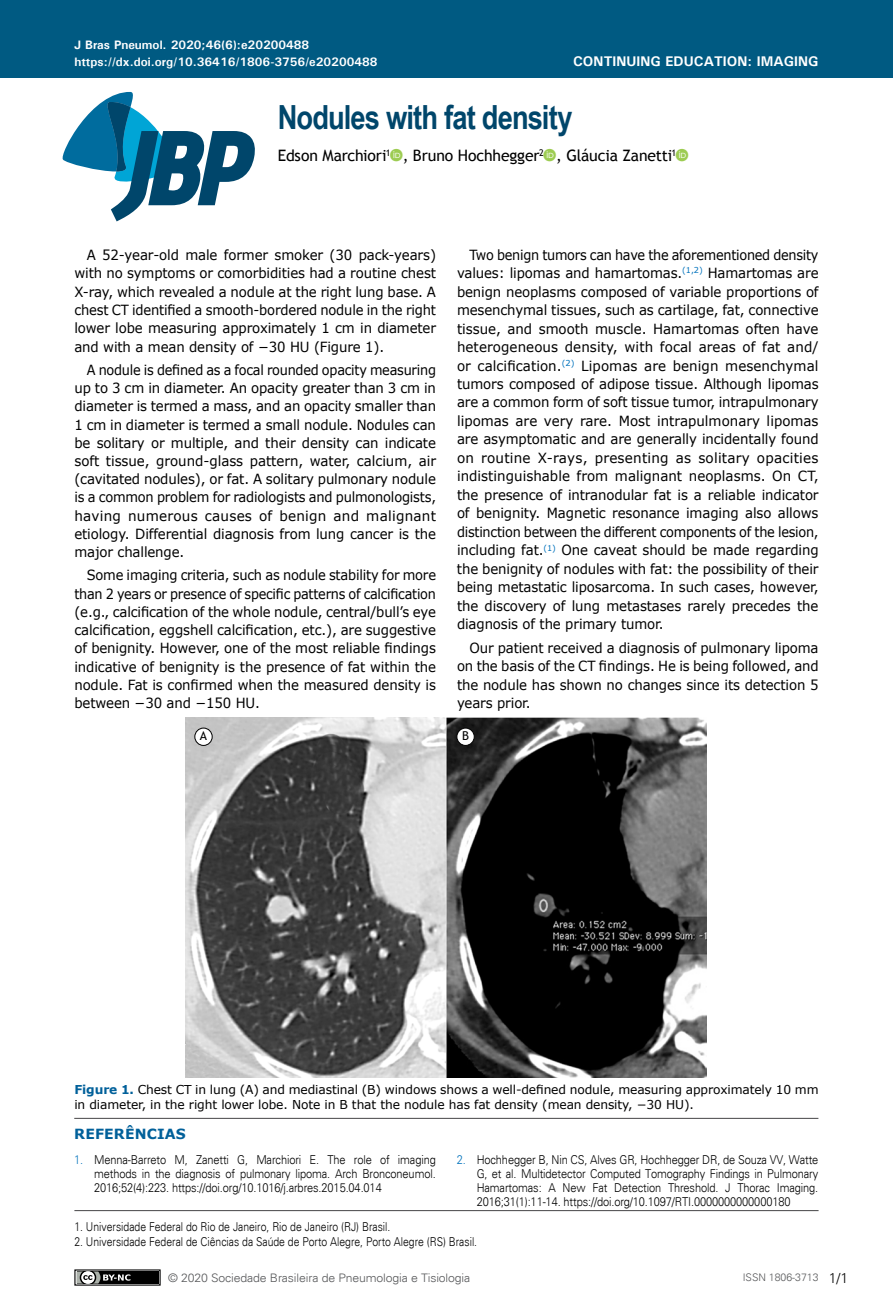
<style>
.page{position:relative;width:893px;height:1315px;background:#fff}
.page>*{position:absolute;margin:0;border:0;box-sizing:border-box;transform-origin:0 0}
.t1{font:700 33.25px "Arial Narrow";letter-spacing:-.025em;color:#00466b}
.t2{font:21px "ID font Regular";color:#9dcc52}
.t3{font:15.75px "Trebuchet MS";letter-spacing:-.01em;color:#000}
.t4{font:14px/18.6px "Verdana";letter-spacing:-.01em;color:#000;text-align:justify;scale:.92 1}
.t5{font:14px/18.4px "Verdana";letter-spacing:-.01em;color:#000;text-align:justify;scale:.95 1}
.t6{font:14px/18.2px "Verdana";letter-spacing:-.01em;color:#000;text-align:justify;scale:.93 1}
.t7{font:700 14px "Univers";color:#fff}
.t8{font:700 14px "Verdana";letter-spacing:.01em;color:#01609a}
.t9{font:300 14px "Univers";color:#000}
.t10{font:300 12.25px/14px "Univers";color:#000;text-align:justify;scale:.9 1}
.t11{font:12.25px/15.8px "Verdana";letter-spacing:-.01em;color:#000}
.t12{font:300 12.25px "Univers";color:#000;scale:.85 1}
.t13{font:700 12.25px "Univers";color:#fff}
.t14{font:12.25px "Trebuchet MS";color:#000}
.t15{font:300 11.72px "Univers";letter-spacing:-.01em;color:#58595b;scale:1.04 1}
.t16{font:300 10.5px "Univers";color:#58595b}
.s1{font-family:"ID font Regular";font-size:21px;color:#9dcc52}
.s2{font-weight:700;color:#01609a}
.s3{color:#0072bc}
</style>
<div class="page">
<div style="left:0;top:0;width:893px;height:78px;background:#005a82"></div>
<svg style="left:62px;top:91px;width:193px;height:130px"></svg>
<div style="left:75px;top:1270px;width:85px;height:15px;background:#000"></div>
<div style="left:74px;top:1269px;width:87px;height:16px;border:1px solid #000"></div>
<svg style="left:74px;top:1269px;width:56px;height:17px"></svg>
<hr style="left:74px;top:1210px;width:745px;height:1px;background:#464547">
<img style="left:186px;top:717px;width:521px;height:360px">
<div style="left:195px;top:728px;width:17px;height:17px;background:#fff;border-radius:50%"></div>
<div style="left:194px;top:727px;width:19px;height:19px;border:1px solid #000;border-radius:50%"></div>
<div style="left:457px;top:728px;width:17px;height:17px;background:#fff;border-radius:50%"></div>
<div style="left:456px;top:727px;width:19px;height:19px;border:1px solid #000;border-radius:50%"></div>
<hr style="left:74px;top:1118px;width:744px;height:1px;background:#464547">
<p class="t13" style="left:74px;top:37px;width:236px">J Bras Pneumol. 2020;46(6):e20200488</p>
<p class="t13" style="left:74px;top:54px;width:305px">https://dx.doi.org/10.36416/1806-3756/e20200488</p>
<p class="t7" style="left:573px;top:52px;width:247px">CONTINUING EDUCATION: IMAGING</p>
<h1 class="t1" style="left:278px;top:92px;width:296px">Nodules with fat density</h1>
<p class="t3" style="left:278px;top:146px;width:400px">Edson Marchiori<sup>1</sup><span class="s1">a</span>, Bruno Hochhegger<sup>2</sup><span class="s1">a</span>, Gláucia Zanetti<sup>1</sup></p>
<h2 class="t2" style="left:676px;top:144px;width:14px">a</h2>
<p class="t5" style="left:74px;top:245px;width:382px;text-indent:12px">A 52-year-old male former smoker (30 pack-years) with no symptoms or comorbidities had a routine chest X-ray, which revealed a nodule at the right lung base. A chest CT identified a smooth-bordered nodule in the right lower lobe measuring approximately 1 cm in diameter and with a mean density of −30 HU (Figure 1).</p>
<p class="t4" style="left:74px;top:360px;width:395px;text-indent:12px">A nodule is defined as a focal rounded opacity measuring up to 3 cm in diameter. An opacity greater than 3 cm in diameter is termed a mass, and an opacity smaller than 1 cm in diameter is termed a small nodule. Nodules can be solitary or multiple, and their density can indicate soft tissue, ground-glass pattern, water, calcium, air (cavitated nodules), or fat. A solitary pulmonary nodule is a common problem for radiologists and pulmonologists, having numerous causes of benign and malignant etiology. Differential diagnosis from lung cancer is the major challenge.</p>
<p class="t6" style="left:74px;top:566px;width:390px;text-indent:12px">Some imaging criteria, such as nodule stability for more than 2 years or presence of specific patterns of calcification (e.g., calcification of the whole nodule, central/bull’s eye calcification, eggshell calcification, etc.), are suggestive of benignity. However, one of the most reliable findings indicative of benignity is the presence of fat within the nodule. Fat is confirmed when the measured density is between −30 and −150 HU.</p>
<p class="t4" style="left:457px;top:245px;width:395px;text-indent:12px">Two benign tumors can have the aforementioned density values: lipomas and hamartomas.<sup>(1,2)</sup> Hamartomas are benign neoplasms composed of variable proportions of mesenchymal tissues, such as cartilage, fat, connective tissue, and smooth muscle. Hamartomas often have heterogeneous density, with focal areas of fat and/ or calcification.<sup>(2)</sup> Lipomas are benign mesenchymal tumors composed of adipose tissue. Although lipomas are a common form of soft tissue tumor, intrapulmonary lipomas are very rare. Most intrapulmonary lipomas are asymptomatic and are generally incidentally found on routine X-rays, presenting as solitary opacities indistinguishable from malignant neoplasms. On CT, the presence of intranodular fat is a reliable indicator of benignity. Magnetic resonance imaging also allows distinction between the different components of the lesion, including fat.<sup>(1)</sup> One caveat should be made regarding the benignity of nodules with fat: the possibility of their being metastatic liposarcoma. In such cases, however, the discovery of lung metastases rarely precedes the diagnosis of the primary tumor.</p>
<p class="t5" style="left:457px;top:638px;width:382px;text-indent:12px">Our patient received a diagnosis of pulmonary lipoma on the basis of the CT findings. He is being followed, and the nodule has shown no changes since its detection 5 years prior.</p>
<p class="t14" style="left:200px;top:729px;width:9px">A</p>
<p class="t14" style="left:462px;top:729px;width:8px">B</p>
<p class="t11" style="left:74px;top:1081px;width:746px"><span class="s2">Figure 1.</span> Chest CT in lung (A) and mediastinal (B) windows shows a well-defined nodule, measuring approximately 10 mm in diameter, in the right lower lobe. Note in B that the nodule has fat density (mean density, −30 HU).</p>
<p class="t8" style="left:74px;top:1123px;width:113px">REFERÊNCIAS</p>
<p class="t10" style="left:94px;top:1152px;width:381px;text-indent:-20px"><span class="s3">1.</span> Menna-Barreto M, Zanetti G, Marchiori E. The role of imaging methods in the diagnosis of pulmonary lipoma. Arch Bronconeumol.<br>2016;52(4):223. https://doi.org/10.1016/j.arbres.2015.04.014</p>
<p class="t10" style="left:477px;top:1152px;width:381px;text-indent:-20px"><span class="s3">2.</span> Hochhegger B, Nin CS, Alves GR, Hochhegger DR, de Souza VV, Watte G, et al. Multidetector Computed Tomography Findings in Pulmonary Hamartomas: A New Fat Detection Threshold. J Thorac Imaging.<br>2016;31(1):11-14. https://doi.org/10.1097/RTI.0000000000000180</p>
<p class="t12" style="left:74px;top:1219px;width:373px">1. Universidade Federal do Rio de Janeiro, Rio de Janeiro (RJ) Brasil.</p>
<p class="t12" style="left:74px;top:1233px;width:475px">2. Universidade Federal de Ciências da Saúde de Porto Alegre, Porto Alegre (RS) Brasil.</p>
<p class="t15" style="left:168px;top:1270px;width:292px">© 2020 Sociedade Brasileira de Pneumologia e Tisiologia</p>
<p class="t16" style="left:743px;top:1271px;width:77px">ISSN 1806-3713</p>
<p class="t9" style="left:829px;top:1269px;width:21px">1/1</p>
</div>
